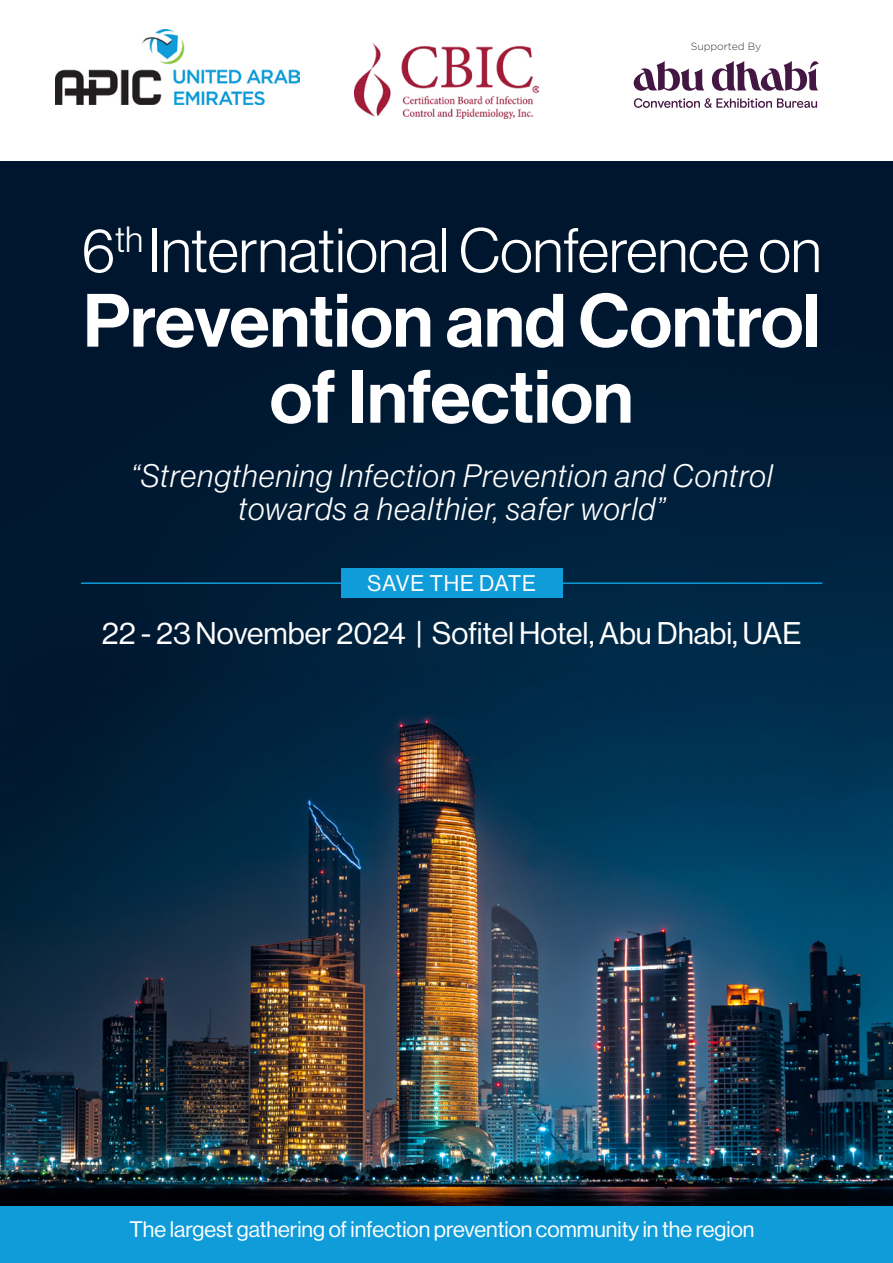
<style>
.page{position:relative;width:893px;height:1263px;background:#fff}
.page>*{position:absolute;margin:0;border:0;box-sizing:border-box;transform-origin:0 0}
.t1{font:73.8px/76.1px "Neue Haas Display Mediu";color:#fff;text-align:center}
.t2{font:300 61.2px "Neue Haas Display";color:#fff}
.t3{font:italic 300 31.8px/33.8px "Neue Haas Display";letter-spacing:.04em;color:#fff;text-align:center}
.t4{font:30.6px "Neue Haas Display";color:#fff}
.t5{font:22.2px "Neue Haas Display";letter-spacing:.035em;color:#fff}
.t6{font:22.05px "Neue Haas Display";color:#fff}
.t7{font:300 10.5px "Gotham";letter-spacing:-.01em;color:#383838}
</style>
<div class="page">
<img style="left:0;top:161px;width:893px;height:1045px">
<img style="left:56px;top:30px;width:243px;height:75px">
<svg style="left:634px;top:61px;width:185px;height:30px"></svg>
<svg style="left:634px;top:98px;width:183px;height:10px"></svg>
<div style="left:0;top:1206px;width:893px;height:57px;background:#0f9cd8"></div>
<img style="left:354px;top:44px;width:185px;height:74px">
<hr style="left:81px;top:582px;width:741px;height:2px;background:#0f9cd8">
<div style="left:341px;top:569px;width:221px;height:29px;background:#0f9cd8"></div>
<p class="t7" style="left:691px;top:40px;width:72px">Supported By</p>
<h2 class="t2" style="left:82px;top:216px;width:741px">6<sup>th</sup> International Conference on</h2>
<h1 class="t1" style="left:83px;top:284px;width:738px">Prevention and Control of Infection</h1>
<p class="t3" style="left:131px;top:459px;width:643px">“Strengthening Infection Prevention and Control towards a healthier, safer world”</p>
<p class="t5" style="left:367px;top:571px;width:170px">SAVE THE DATE</p>
<p class="t4" style="left:102px;top:616px;width:701px">22 - 23 November 2024 | Sofitel Hotel, Abu Dhabi, UAE</p>
<p class="t6" style="left:130px;top:1216px;width:626px">The largest gathering of infection prevention community in the region</p>
</div>
